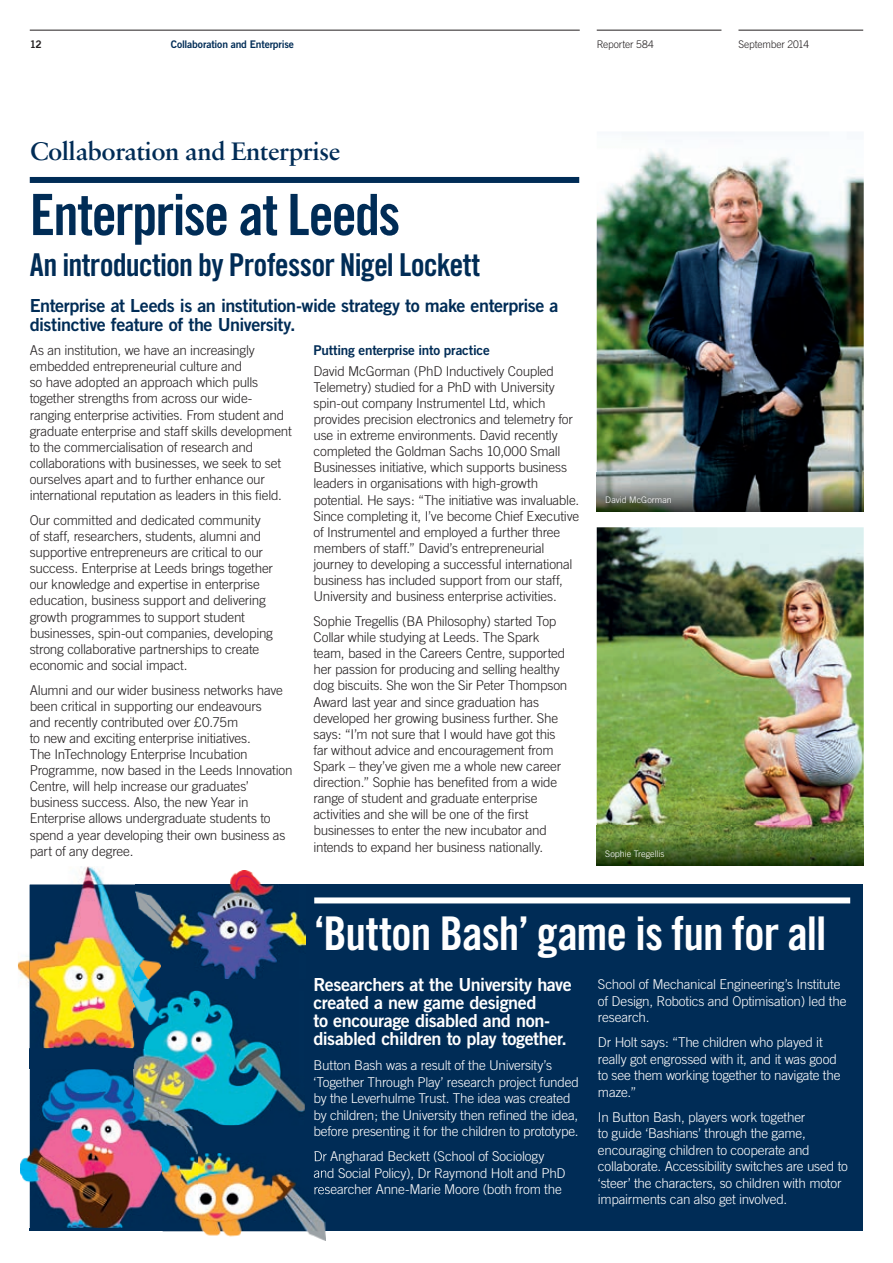
<style>
.page{position:relative;width:893px;height:1263px;background:#fff}
.page>*{position:absolute;margin:0;border:0;box-sizing:border-box;transform-origin:0 0}
.t1{font:57px "Trade Gothic Bold Cond Twenty";letter-spacing:-.03em;color:#002c56}
.t2{font:46.5px "Trade Gothic Bold Cond Twenty";letter-spacing:-.02em;color:#fff}
.t3{font:31.5px "Trade Gothic Bold Cond Twenty";letter-spacing:-.025em;color:#002c56}
.t4{font:27px "Sabon Semi Bold PL";letter-spacing:-.02em;color:#002c56}
.t5{font:18px/18px "Trade Gothic Bold Two";letter-spacing:-.025em;color:#fff}
.t6{font:18px/18.8px "Trade Gothic Bold Two";letter-spacing:-.025em;color:#002c56}
.t7{font:300 13.5px/16px "Trade Gothic";letter-spacing:-.02em;color:#231f20}
.t8{font:300 13.5px/16.5px "Trade Gothic";letter-spacing:-.015em;color:#fff}
.t9{font:13.5px "Trade Gothic Bold Two";letter-spacing:-.02em;color:#002c56}
.t10{font:10.5px "Trade Gothic Bold Two";letter-spacing:-.015em;color:#002c56}
.t11{font:300 10.5px "Trade Gothic";letter-spacing:-.015em;color:#231f20}
.t12{font:10.5px "Trade Gothic Bold Two";color:#231f20}
.t13{font:300 9px "Trade Gothic";letter-spacing:.005em;color:#fff}
</style>
<div class="page">
<div style="left:30px;top:885px;width:833px;height:346px;background:#002c56"></div>
<div style="left:314px;top:897px;width:536px;height:6px;background:#fff"></div>
<hr style="left:30px;top:30px;width:550px;height:1px;background:#231f20">
<hr style="left:597px;top:30px;width:124px;height:1px;background:#231f20">
<hr style="left:738px;top:30px;width:125px;height:1px;background:#231f20">
<div style="left:30px;top:177px;width:549px;height:6px;background:#002c56"></div>
<img style="left:597px;top:527px;width:267px;height:298px">
<img style="left:597px;top:132px;width:267px;height:340px">
<img style="left:18px;top:866px;width:118px;height:182px">
<img style="left:30px;top:885px;width:120px;height:163px">
<img style="left:134px;top:991px;width:171px;height:134px">
<img style="left:134px;top:991px;width:26px;height:57px">
<img style="left:163px;top:1153px;width:162px;height:87px">
<svg style="left:314px;top:1153px;width:11px;height:42px"></svg>
<img style="left:20px;top:1069px;width:178px;height:159px">
<img style="left:134px;top:1069px;width:64px;height:56px">
<img style="left:163px;top:1153px;width:35px;height:75px">
<img style="left:136px;top:870px;width:169px;height:109px">
<img style="left:597px;top:472px;width:267px;height:40px">
<img style="left:597px;top:825px;width:267px;height:40px">
<p class="t12" style="left:30px;top:37px;width:14px">12</p>
<p class="t10" style="left:171px;top:37px;width:125px">Collaboration and Enterprise</p>
<p class="t11" style="left:597px;top:38px;width:59px">Reporter 584</p>
<p class="t11" style="left:738px;top:38px;width:72px">September 2014</p>
<h3 class="t4" style="left:30px;top:135px;width:312px">Collaboration and Enterprise</h3>
<h1 class="t1" style="left:30px;top:180px;width:372px">Enterprise at Leeds</h1>
<h3 class="t3" style="left:30px;top:245px;width:452px">An introduction by Professor Nigel Lockett</h3>
<h3 class="t6" style="left:30px;top:296px;width:530px">Enterprise at Leeds is an institution-wide strategy to make enterprise a distinctive feature of the University.</h3>
<p class="t7" style="left:30px;top:342px;width:264px">As an institution, we have an increasingly embedded entrepreneurial culture and<br>so have adopted an approach which pulls together strengths from across our wide&shy;ranging enterprise activities. From student and graduate enterprise and staff skills development to the commercialisation of research and collaborations with businesses, we seek to set ourselves apart and to further enhance our international reputation as leaders in this field.</p>
<p class="t7" style="left:30px;top:512px;width:245px">Our committed and dedicated community of staff, researchers, students, alumni and supportive entrepreneurs are critical to our success. Enterprise at Leeds brings together our knowledge and expertise in enterprise education, business support and delivering growth programmes to support student businesses, spin-out companies, developing strong collaborative partnerships to create economic and social impact.</p>
<p class="t7" style="left:30px;top:681px;width:264px">Alumni and our wider business networks have been critical in supporting our endeavours<br>and recently contributed over £0.75m<br>to new and exciting enterprise initiatives.<br>The InTechnology Enterprise Incubation Programme, now based in the Leeds Innovation Centre, will help increase our graduates’ business success. Also, the new Year in Enterprise allows undergraduate students to spend a year developing their own business as part of any degree.</p>
<p class="t9" style="left:313px;top:342px;width:178px">Putting enterprise into practice</p>
<p class="t7" style="left:313px;top:363px;width:267px">David McGorman (PhD Inductively Coupled Telemetry) studied for a PhD with University spin-out company Instrumentel Ltd, which provides precision electronics and telemetry for use in extreme environments. David recently completed the Goldman Sachs 10,000 Small Businesses initiative, which supports business leaders in organisations with high-growth potential. He says: “The initiative was invaluable.<br>Since completing it, I’ve become Chief Executive of Instrumentel and employed a further three members of staff.” David’s entrepreneurial journey to developing a successful international business has included support from our staff, University and business enterprise activities.</p>
<p class="t7" style="left:313px;top:613px;width:255px">Sophie Tregellis (BA Philosophy) started Top Collar while studying at Leeds. The Spark team, based in the Careers Centre, supported her passion for producing and selling healthy dog biscuits. She won the Sir Peter Thompson Award last year and since graduation has developed her growing business further. She says: “I’m not sure that I would have got this far without advice and encouragement from Spark – they’ve given me a whole new career direction.” Sophie has benefited from a wide range of student and graduate enterprise activities and she will be one of the first businesses to enter the new incubator and intends to expand her business nationally.</p>
<p class="t13" style="left:605px;top:495px;width:68px">David McGorman</p>
<p class="t13" style="left:605px;top:848px;width:61px">Sophie Tregellis</p>
<h2 class="t2" style="left:314px;top:905px;width:514px">‘Button Bash’ game is fun for all</h2>
<h3 class="t5" style="left:313px;top:975px;width:260px">Researchers at the University have created a new game designed<br>to encourage disabled and non&shy;disabled children to play together.</h3>
<p class="t8" style="left:313px;top:1057px;width:267px">Button Bash was a result of the University’s ‘Together Through Play’ research project funded by the Leverhulme Trust. The idea was created by children; the University then refined the idea, before presenting it for the children to prototype.</p>
<p class="t8" style="left:313px;top:1148px;width:253px">Dr Angharad Beckett (School of Sociology and Social Policy), Dr Raymond Holt and PhD researcher Anne-Marie Moore (both from the</p>
<p class="t8" style="left:598px;top:976px;width:250px">School of Mechanical Engineering’s Institute of Design, Robotics and Optimisation) led the research.</p>
<p class="t8" style="left:598px;top:1034px;width:244px">Dr Holt says: “The children who played it really got engrossed with it, and it was good to see them working together to navigate the maze.”</p>
<p class="t8" style="left:598px;top:1109px;width:251px">In Button Bash, players work together<br>to guide ‘Bashians’ through the game, encouraging children to cooperate and collaborate. Accessibility switches are used to ‘steer’ the characters, so children with motor impairments can also get involved.</p>
</div>
